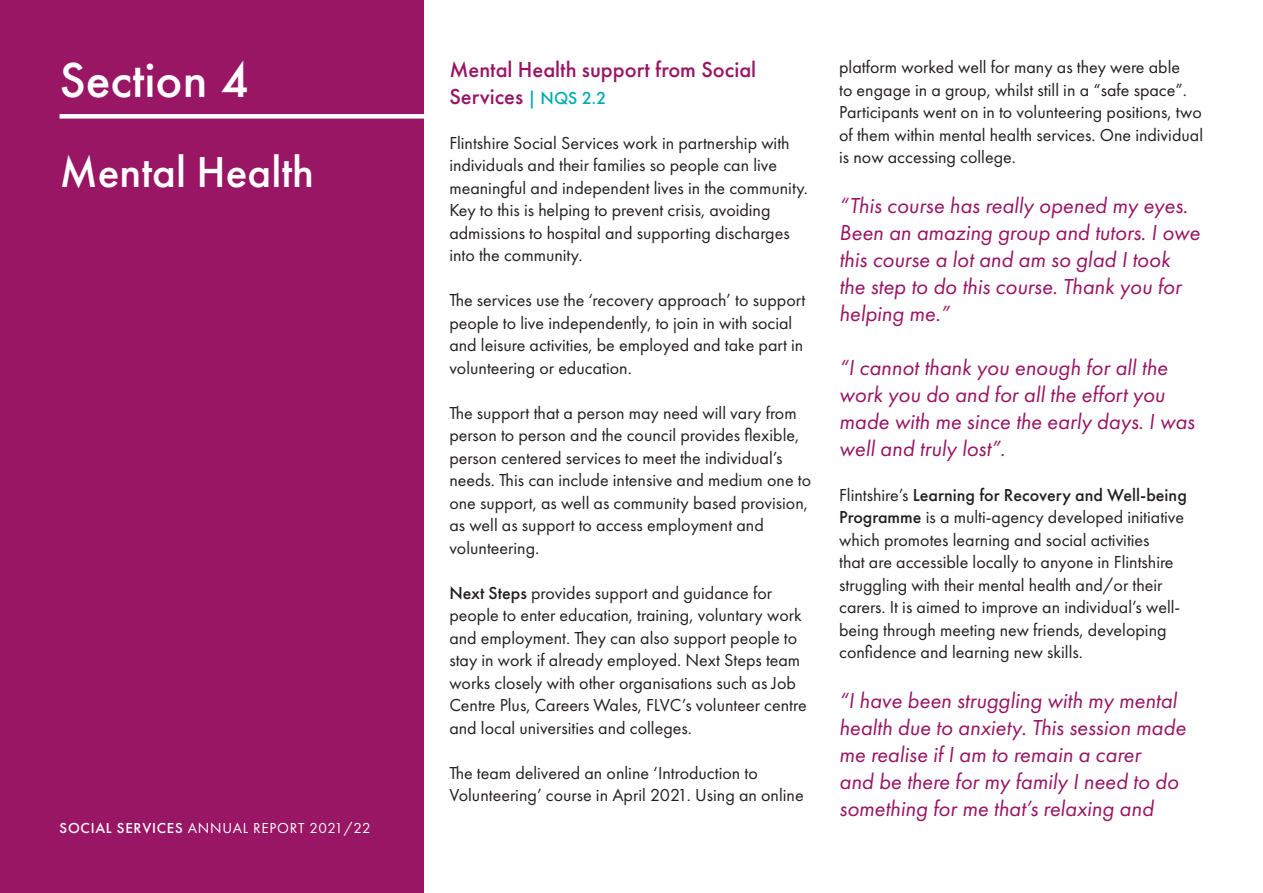
<style>
.page{position:relative;width:1263px;height:893px;background:#fff}
.page>*{position:absolute;margin:0;border:0;box-sizing:border-box;transform-origin:0 0}
.t1{font:500 45px "Futura PT";color:#fff}
.t2{font:500 45px "Futura";color:#fff}
.t3{font:italic 22.5px/27px "Futura PT";color:#981664}
.t4{font:500 22.5px/27px "Futura PT";color:#981664}
.t5{font:18px/22.5px "Futura PT";color:#231f20}
.t6{font:15px "Futura PT";letter-spacing:.05em;color:#fff}
.s1{font-weight:500}
.s2{font-size:18px;color:#00aab4}
</style>
<div class="page">
<div style="left:0;top:0;width:424px;height:893px;background:#981664"></div>
<div style="left:60px;top:114px;width:373px;height:5px;background:#fff"></div>
<p class="t2" style="left:60px;top:49px;width:191px">Section 4</p>
<p class="t1" style="left:60px;top:145px;width:256px">Mental Health</p>
<p class="t6" style="left:60px;top:819px;width:313px"><span class="s1">SOCIAL SERVICES</span> ANNUAL REPORT 2021/22</p>
<p class="t4" style="left:449px;top:56px;width:308px">Mental Health support from Social<br>Services <span class="s2">| NQS 2.2</span></p>
<p class="t5" style="left:449px;top:131px;width:360px">Flintshire Social Services work in partnership with individuals and their families so people can live meaningful and independent lives in the community.<br>Key to this is helping to prevent crisis, avoiding admissions to hospital and supporting discharges into the community.</p>
<p class="t5" style="left:449px;top:289px;width:357px">The services use the ‘recovery approach’ to support people to live independently, to join in with social and leisure activities, be employed and take part in volunteering or education.</p>
<p class="t5" style="left:449px;top:401px;width:363px">The support that a person may need will vary from person to person and the council provides flexible, person centered services to meet the individual’s needs. This can include intensive and medium one to one support, as well as community based provision, as well as support to access employment and volunteering.</p>
<p class="t5" style="left:449px;top:581px;width:359px"><span class="s1">Next Steps</span> provides support and guidance for people to enter education, training, voluntary work and employment. They can also support people to stay in work if already employed. Next Steps team works closely with other organisations such as Job Centre Plus, Careers Wales, FLVC’s volunteer centre and local universities and colleges.</p>
<p class="t5" style="left:449px;top:761px;width:356px">The team delivered an online ‘Introduction to<br>Volunteering’ course in April 2021. Using an online</p>
<p class="t5" style="left:839px;top:56px;width:365px">platform worked well for many as they were able<br>to engage in a group, whilst still in a “safe space”.<br>Participants went on in to volunteering positions, two of them within mental health services. One individual is now accessing college.</p>
<p class="t3" style="left:839px;top:192px;width:362px">“This course has really opened my eyes.<br>Been an amazing group and tutors. I owe this course a lot and am so glad I took the step to do this course. Thank you for helping me.”</p>
<p class="t3" style="left:839px;top:354px;width:357px">“I cannot thank you enough for all the work you do and for all the effort you made with me since the early days. I was well and truly lost”.</p>
<p class="t5" style="left:839px;top:483px;width:349px">Flintshire’s <span class="s1">Learning for Recovery and Well-being Programme</span> is a multi-agency developed initiative which promotes learning and social activities<br>that are accessible locally to anyone in Flintshire struggling with their mental health and/or their carers. It is aimed to improve an individual’s well&shy;being through meeting new friends, developing confidence and learning new skills.</p>
<p class="t3" style="left:839px;top:687px;width:348px">“I have been struggling with my mental health due to anxiety. This session made me realise if I am to remain a carer<br>and be there for my family I need to do something for me that’s relaxing and</p>
</div>
